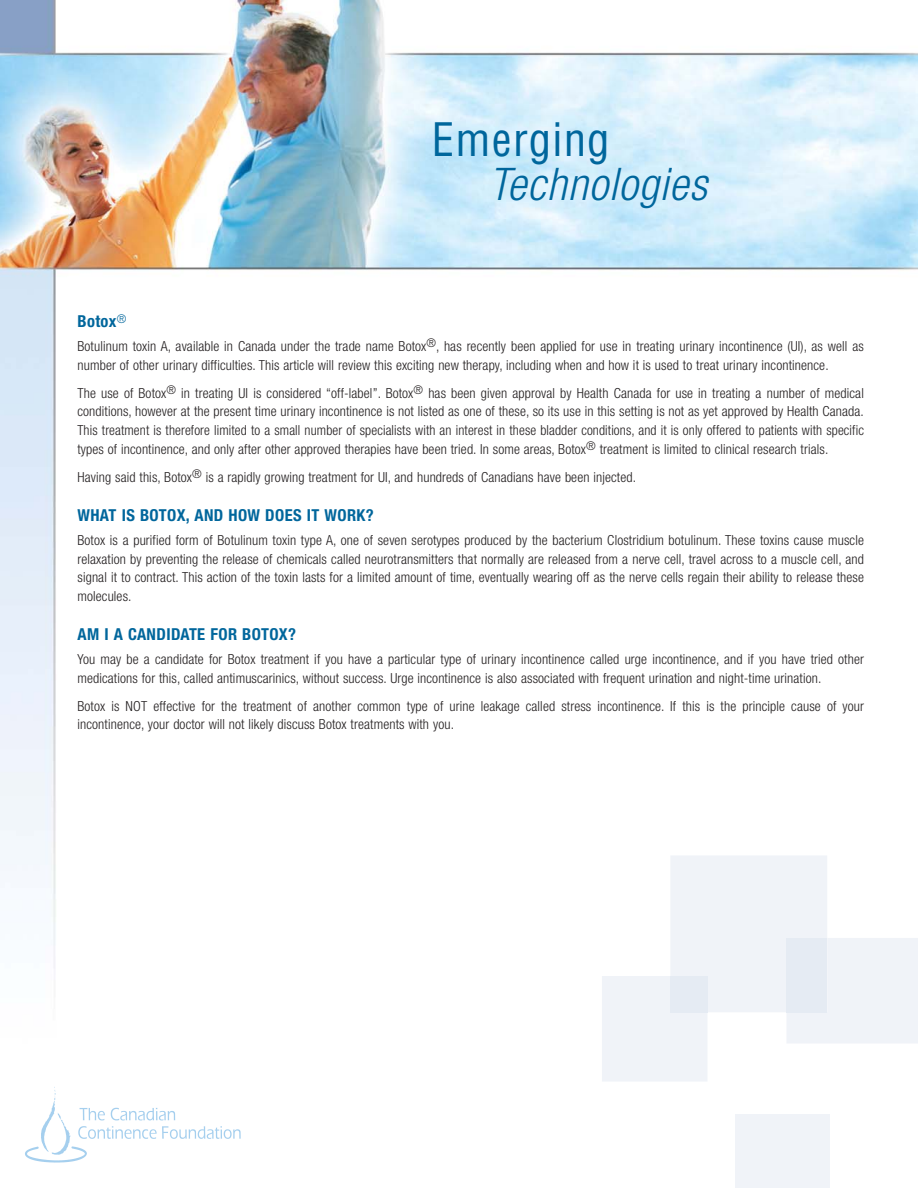
<style>
.page{position:relative;width:918px;height:1188px;background:#fff}
.page>*{position:absolute;margin:0;border:0;box-sizing:border-box;transform-origin:0 0}
.t1{font:italic 300 condensed 45px "Helvetica Neue";color:#00669c}
.t2{font:condensed 45px "Helvetica";letter-spacing:.025em;color:#00669c}
.t3{font:700 condensed 16.5px "Helvetica Neue";letter-spacing:.025em;color:#00669c}
.t4{font:300 condensed 13.8px/18.8px "Helvetica Neue";letter-spacing:.01em;color:#231f20}
</style>
<div class="page">
<img style="left:0;top:0;width:918px;height:1188px">
<svg style="left:25px;top:1067px;width:216px;height:96px"></svg>
<div style="left:736px;top:1114px;width:94px;height:74px;background:#f0f3f8"></div>
<svg style="left:602px;top:855px;width:316px;height:227px"></svg>
<div style="left:786px;top:938px;width:41px;height:74px;background:#e5ebf3"></div>
<h1 class="t2" style="left:432px;top:122px;width:179px">Emerging</h1>
<h1 class="t1" style="left:489px;top:168px;width:228px">Technologies</h1>
<p class="t3" style="left:77px;top:315px;width:51px">Botox<sup>®</sup></p>
<p class="t4" style="left:77px;top:338px;width:788px">Botulinum toxin A, available in Canada under the trade name Botox<sup>®</sup>, has recently been applied for use in treating urinary incontinence (UI), as well as number of other urinary difficulties. This article will review this exciting new therapy, including when and how it is used to treat urinary incontinence.</p>
<p class="t4" style="left:77px;top:385px;width:788px;text-align:justify">The use of Botox<sup>®</sup> in treating UI is considered “off-label”. Botox<sup>®</sup> has been given approval by Health Canada for use in treating a number of medical conditions, however at the present time urinary incontinence is not listed as one of these, so its use in this setting is not as yet approved by Health Canada.<br>This treatment is therefore limited to a small number of specialists with an interest in these bladder conditions, and it is only offered to patients with specific types of incontinence, and only after other approved therapies have been tried. In some areas, Botox<sup>®</sup> treatment is limited to clinical research trials.</p>
<p class="t4" style="left:77px;top:468px;width:560px">Having said this, Botox<sup>®</sup> is a rapidly growing treatment for UI, and hundreds of Canadians have been injected.</p>
<p class="t3" style="left:77px;top:509px;width:298px">WHAT IS BOTOX, AND HOW DOES IT WORK?</p>
<p class="t4" style="left:77px;top:532px;width:788px;text-align:justify">Botox is a purified form of Botulinum toxin type A, one of seven serotypes produced by the bacterium Clostridium botulinum. These toxins cause muscle relaxation by preventing the release of chemicals called neurotransmitters that normally are released from a nerve cell, travel across to a muscle cell, and signal it to contract. This action of the toxin lasts for a limited amount of time, eventually wearing off as the nerve cells regain their ability to release these molecules.</p>
<p class="t3" style="left:77px;top:628px;width:220px">AM I A CANDIDATE FOR BOTOX?</p>
<p class="t4" style="left:77px;top:651px;width:788px">You may be a candidate for Botox treatment if you have a particular type of urinary incontinence called urge incontinence, and if you have tried other medications for this, called antimuscarinics, without success. Urge incontinence is also associated with frequent urination and night-time urination.</p>
<p class="t4" style="left:77px;top:698px;width:788px">Botox is NOT effective for the treatment of another common type of urine leakage called stress incontinence. If this is the principle cause of your incontinence, your doctor will not likely discuss Botox treatments with you.</p>
</div>
